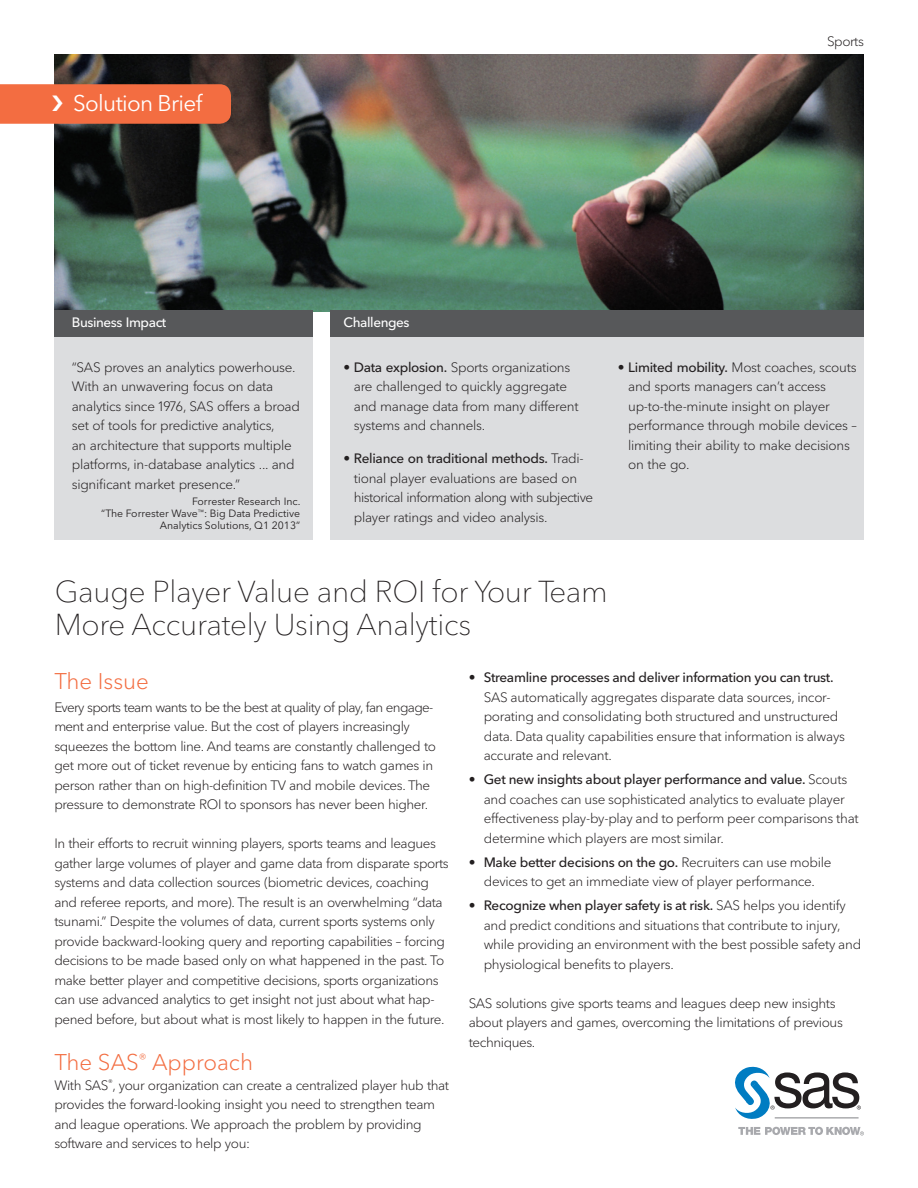
<style>
.page{position:relative;width:918px;height:1188px;background:#fff}
.page>*{position:absolute;margin:0;border:0;box-sizing:border-box;transform-origin:0 0}
.Headline_-_Main{font:100 30px/33px "Avenir Next W1 G";letter-spacing:-.01em;color:#231f20}
.Subhead_Orange{font:300 22.5px "Avenir Next W1 G";color:#f36d41}
.Collateral_Identifie{font:22.5px "Avenir Next W1 G";letter-spacing:-.03em;color:#fff}
.Body{font:300 13.5px/19.5px "Avenir Next W1 G";letter-spacing:-.03em;color:#231f20}
.Summary_Gray_Box_Bod{font:300 13.5px/19.5px "Avenir Next W1 G";letter-spacing:-.02em;color:#231f20}
.Body_Bullet{font:300 13.5px/19.5px "Avenir Next W1 G";letter-spacing:-.02em;color:#231f20}
.Body_Bullet_-_Last{font:300 13.5px/19.5px "Avenir Next W1 G";letter-spacing:-.02em;color:#231f20}
.Summary_Gray_Box_Hea{font:500 13.5px "Avenir Next W1 G";letter-spacing:-.03em;color:#fff}
.Summary_Gray_Box_Quo{font:10.5px/12px "Avenir Next W1 G";color:#231f20;text-align:right}
.s1{font-weight:500}
</style>
<div class="page">
<svg style="left:738px;top:1127px;width:126px;height:8px"></svg>
<svg style="left:735px;top:1066px;width:126px;height:53px"></svg>
<hr style="left:775px;top:1118px;width:84px;height:1px;background:#808285">
<img style="left:54px;top:54px;width:810px;height:257px">
<div style="left:330px;top:324px;width:534px;height:216px;background:#dcdddf"></div>
<div style="left:54px;top:324px;width:258px;height:216px;background:#dcdddf"></div>
<div style="left:54px;top:310px;width:258px;height:27px;background:#57585a"></div>
<div style="left:330px;top:310px;width:534px;height:27px;background:#57585a"></div>
<div style="left:0;top:84px;width:231px;height:40px;background:#f36d41"></div>
<p class="Collateral_Identifie" style="left:73px;top:89px;width:131px">Solution Brief</p>
<p class="Body" style="left:827px;top:32px;width:38px">Sports</p>
<p class="Summary_Gray_Box_Hea" style="left:72px;top:315px;width:96px">Business Impact</p>
<p class="Summary_Gray_Box_Hea" style="left:344px;top:315px;width:67px">Challenges</p>
<p class="Summary_Gray_Box_Bod" style="left:72px;top:357px;width:230px">“SAS proves an analytics powerhouse.<br>With an unwavering focus on data analytics since 1976, SAS offers a broad set of tools for predictive analytics,<br>an architecture that supports multiple platforms, in-database analytics ... and significant market presence.”</p>
<p class="Summary_Gray_Box_Quo" style="left:101px;top:496px;width:201px">Forrester Research Inc.<br>“The Forrester Wave<sup>™</sup>: Big Data Predictive<br>Analytics Solutions, Q1 2013”</p>
<p class="Summary_Gray_Box_Bod" style="left:354px;top:357px;width:226px;text-indent:-10px">• <span class="s1">Data explosion.</span> Sports organizations are challenged to quickly aggregate and manage data from many different systems and channels.</p>
<p class="Summary_Gray_Box_Bod" style="left:354px;top:449px;width:241px;text-indent:-10px">• <span class="s1">Reliance on traditional methods.</span> Tradi&shy;tional player evaluations are based on historical information along with subjective player ratings and video analysis.</p>
<p class="Summary_Gray_Box_Bod" style="left:628px;top:357px;width:230px;text-indent:-10px">• <span class="s1">Limited mobility.</span> Most coaches, scouts and sports managers can’t access up-to-the-minute insight on player performance through mobile devices – limiting their ability to make decisions on the go.</p>
<p class="Headline_-_Main" style="left:55px;top:575px;width:554px">Gauge Player Value and ROI for Your Team<br>More Accurately Using Analytics</p>
<p class="Subhead_Orange" style="left:54px;top:668px;width:96px">The Issue</p>
<p class="Body" style="left:54px;top:697px;width:383px">Every sports team wants to be the best at quality of play, fan engage&shy;ment and enterprise value. But the cost of players increasingly squeezes the bottom line. And teams are constantly challenged to get more out of ticket revenue by enticing fans to watch games in person rather than on high-definition TV and mobile devices. The pressure to demonstrate ROI to sponsors has never been higher.</p>
<p class="Body" style="left:54px;top:834px;width:396px">In their efforts to recruit winning players, sports teams and leagues gather large volumes of player and game data from disparate sports systems and data collection sources (biometric devices, coaching and referee reports, and more). The result is an overwhelming “data tsunami.” Despite the volumes of data, current sports systems only provide backward-looking query and reporting capabilities – forcing decisions to be made based only on what happened in the past. To make better player and competitive decisions, sports organizations can use advanced analytics to get insight not just about what hap&shy;pened before, but about what is most likely to happen in the future.</p>
<p class="Subhead_Orange" style="left:54px;top:1049px;width:200px">The SAS<sup>®</sup> Approach</p>
<p class="Body" style="left:54px;top:1075px;width:396px">With SAS<sup>®</sup>, your organization can create a centralized player hub that provides the forward-looking insight you need to strengthen team and league operations. We approach the problem by providing software and services to help you:</p>
<p class="Body_Bullet" style="left:484px;top:668px;width:363px;text-indent:-15px">• <span class="s1">Streamline processes and deliver information you can trust.<br></span>SAS automatically aggregates disparate data sources, incor&shy;porating and consolidating both structured and unstructured data. Data quality capabilities ensure that information is always accurate and relevant.</p>
<p class="Body_Bullet" style="left:484px;top:770px;width:376px;text-indent:-15px">• <span class="s1">Get new insights about player performance and value.</span> Scouts and coaches can use sophisticated analytics to evaluate player effectiveness play-by-play and to perform peer comparisons that determine which players are most similar.</p>
<p class="Body_Bullet" style="left:469px;top:852px;width:364px;text-align:center">• <span class="s1">Make better decisions on the go.</span> Recruiters can use mobile devices to get an immediate view of player performance.</p>
<p class="Body_Bullet_-_Last" style="left:484px;top:896px;width:379px;text-indent:-15px">• <span class="s1">Recognize when player safety is at risk.</span> SAS helps you identify and predict conditions and situations that contribute to injury, while providing an environment with the best possible safety and physiological benefits to players.</p>
<p class="Body" style="left:469px;top:993px;width:376px">SAS solutions give sports teams and leagues deep new insights about players and games, overcoming the limitations of previous techniques.</p>
</div>
